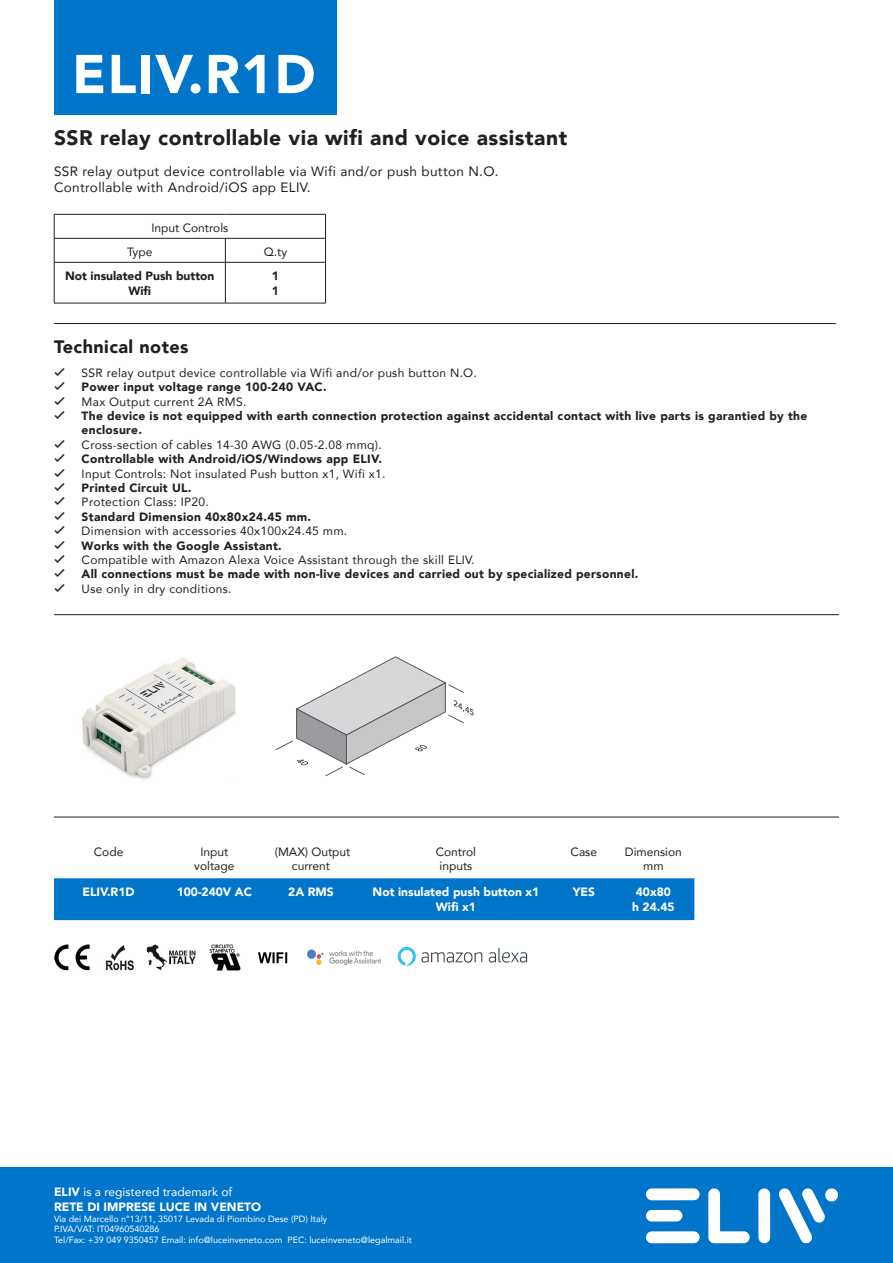
<style>
.page{position:relative;width:893px;height:1263px;background:#fff}
.page>*{position:absolute;margin:0;border:0;box-sizing:border-box;transform-origin:0 0}
.t1{font:900 54px "Avenir";letter-spacing:.025em;color:#fff}
.t2{font:900 21px "Avenir";letter-spacing:.025em;color:#231f20}
.t3{font:900 18px "Avenir";letter-spacing:.025em;color:#231f20}
.t4{font:13.5px/16.2px "Avenir";letter-spacing:.025em;color:#231f20}
.t5{font:900 12px/14.4px "Avenir";letter-spacing:.025em;color:#231f20}
.t6{font:12px "Avenir";letter-spacing:.025em;color:#231f20}
.t7{font:900 12px/14.4px "Avenir";color:#fff;text-align:center}
.t8{font:12px/14.4px "Avenir";color:#231f20;text-align:center}
.t9{font:900 12px/14.4px "Avenir";color:#231f20;text-align:center}
.t10{font:12px/14.4px "Devanagari";color:#231f20;text-align:justify}
.t11{font:9px/10.8px "Avenir";color:#fff}
.s1{font-weight:400}
</style>
<div class="page">
<div style="left:54px;top:0;width:283px;height:114px;background:#0075c9"></div>
<div style="left:0;top:1167px;width:893px;height:96px;background:#0075c9"></div>
<hr style="left:54px;top:323px;width:782px;height:1px;background:#231f20">
<hr style="left:54px;top:614px;width:785px;height:1px;background:#231f20">
<hr style="left:54px;top:214px;width:171px;height:1px;background:#231f20">
<hr style="left:225px;top:214px;width:101px;height:1px;background:#231f20">
<hr style="left:54px;top:238px;width:171px;height:1px;background:#231f20">
<hr style="left:225px;top:238px;width:101px;height:1px;background:#231f20">
<svg style="left:54px;top:214px;width:1px;height:48px"></svg>
<svg style="left:225px;top:238px;width:1px;height:24px"></svg>
<svg style="left:325px;top:214px;width:1px;height:48px"></svg>
<hr style="left:54px;top:262px;width:171px;height:1px;background:#231f20">
<hr style="left:54px;top:262px;width:1px;height:41px;background:#231f20">
<hr style="left:225px;top:262px;width:101px;height:1px;background:#231f20">
<hr style="left:225px;top:262px;width:1px;height:41px;background:#231f20">
<hr style="left:325px;top:262px;width:1px;height:41px;background:#231f20">
<hr style="left:54px;top:303px;width:171px;height:1px;background:#231f20">
<hr style="left:225px;top:303px;width:101px;height:1px;background:#231f20">
<hr style="left:54px;top:817px;width:785px;height:1px;background:#231f20">
<svg style="left:275px;top:657px;width:198px;height:119px"></svg>
<img style="left:82px;top:657px;width:154px;height:123px">
<img style="left:54px;top:944px;width:36px;height:27px">
<img style="left:105px;top:945px;width:29px;height:26px">
<img style="left:146px;top:944px;width:50px;height:26px">
<img style="left:209px;top:944px;width:32px;height:27px">
<img style="left:258px;top:952px;width:30px;height:12px">
<img style="left:307px;top:949px;width:74px;height:17px">
<img style="left:397px;top:947px;width:131px;height:19px">
<svg style="left:778px;top:1188px;width:61px;height:56px"></svg>
<svg style="left:708px;top:1188px;width:42px;height:55px"></svg>
<div style="left:758px;top:1188px;width:12px;height:55px;background:#fff;border-radius:6px"></div>
<div style="left:646px;top:1188px;width:54px;height:12px;background:#fff;border-radius:6px"></div>
<div style="left:646px;top:1210px;width:36px;height:11px;background:#fff;border-radius:6px"></div>
<div style="left:646px;top:1231px;width:54px;height:12px;background:#fff;border-radius:6px"></div>
<div style="left:54px;top:878px;width:640px;height:42px;background:#0075c9"></div>
<h1 class="t1" style="left:72px;top:28px;width:245px">ELIV.R1D</h1>
<h2 class="t2" style="left:54px;top:120px;width:515px">SSR relay controllable via wifi and voice assistant</h2>
<p class="t4" style="left:54px;top:163px;width:446px">SSR relay output device controllable via Wifi and/or push button N.O.<br>Controllable with Android/iOS app ELIV.</p>
<p class="t8" style="left:127px;top:216px;width:103px;line-height:24px;text-align:left;text-indent:24px">Input Controls<br>Type</p>
<p class="t6" style="left:264px;top:242px;width:25px">Q.ty</p>
<p class="t9" style="left:65px;top:269px;width:151px">Not insulated Push button<br>Wifi</p>
<p class="t5" style="left:272px;top:269px;width:9px">1<br>1</p>
<h3 class="t3" style="left:54px;top:331px;width:136px">Technical notes</h3>
<p class="t10" style="left:54px;top:364px;width:13px">✓ ✓ ✓ ✓</p>
<p class="t10" style="left:54px;top:436px;width:13px">✓ ✓ ✓ ✓ ✓ ✓ ✓ ✓ ✓ ✓ ✓</p>
<p class="t6" style="left:82px;top:363px;width:397px">SSR relay output device controllable via Wifi and/or push button N.O.</p>
<p class="t5" style="left:82px;top:379px;width:247px">Power input voltage range 100-240 VAC.</p>
<p class="t6" style="left:82px;top:392px;width:166px">Max Output current 2A RMS.</p>
<p class="t5" style="left:82px;top:408px;width:727px">The device is not equipped with earth connection protection against accidental contact with live parts is garantied by the enclosure.</p>
<p class="t6" style="left:82px;top:435px;width:302px">Cross-section of cables 14-30 AWG (0.05-2.08 mmq).</p>
<p class="t5" style="left:82px;top:451px;width:302px">Controllable with Android/iOS/Windows app ELIV.</p>
<p class="t6" style="left:82px;top:464px;width:305px">Input Controls: Not insulated Push button x1, Wifi x1.</p>
<p class="t5" style="left:82px;top:480px;width:111px">Printed Circuit UL.</p>
<p class="t6" style="left:82px;top:493px;width:129px">Protection Class: IP20.</p>
<p class="t5" style="left:82px;top:509px;width:231px">Standard Dimension 40x80x24.45 mm.</p>
<p class="t6" style="left:82px;top:521px;width:267px">Dimension with accessories 40x100x24.45 mm.</p>
<p class="t5" style="left:82px;top:538px;width:202px">Works with the Google Assistant.</p>
<p class="t6" style="left:82px;top:550px;width:394px">Compatible with Amazon Alexa Voice Assistant through the skill ELIV.</p>
<p class="t5" style="left:82px;top:567px;width:558px">All connections must be made with non-live devices and carried out by specialized personnel.</p>
<p class="t6" style="left:82px;top:579px;width:151px">Use only in dry conditions.</p>
<p class="t6" style="left:94px;top:842px;width:31px">Code</p>
<p class="t8" style="left:194px;top:844px;width:42px">Input voltage</p>
<p class="t8" style="left:275px;top:844px;width:77px">(MAX) Output current</p>
<p class="t8" style="left:436px;top:844px;width:42px">Control inputs</p>
<p class="t6" style="left:571px;top:842px;width:28px">Case</p>
<p class="t8" style="left:625px;top:844px;width:59px">Dimension mm</p>
<p class="t7" style="left:83px;top:884px;width:53px">ELIV.R1D</p>
<p class="t7" style="left:177px;top:884px;width:77px">100-240V AC</p>
<p class="t7" style="left:288px;top:884px;width:47px">2A RMS</p>
<p class="t7" style="left:373px;top:884px;width:168px">Not insulated push button x1<br>Wifi x1</p>
<p class="t7" style="left:573px;top:884px;width:24px">YES</p>
<p class="t7" style="left:632px;top:884px;width:44px">40x80 h 24.45</p>
<p class="t7" style="left:54px;top:1184px;width:209px;text-align:left">ELIV <span class="s1">is a registered trademark of<br></span>RETE DI IMPRESE LUCE IN VENETO</p>
<p class="t11" style="left:54px;top:1213px;width:360px">Via dei Marcello n°13/11, 35017 Levada di Piombino Dese (PD) Italy<br>P.IVA/VAT: IT04960540286<br>Tel/Fax: +39 049 9350457 Email: info@luceinveneto.com PEC: luceinveneto@legalmail.it</p>
</div>
